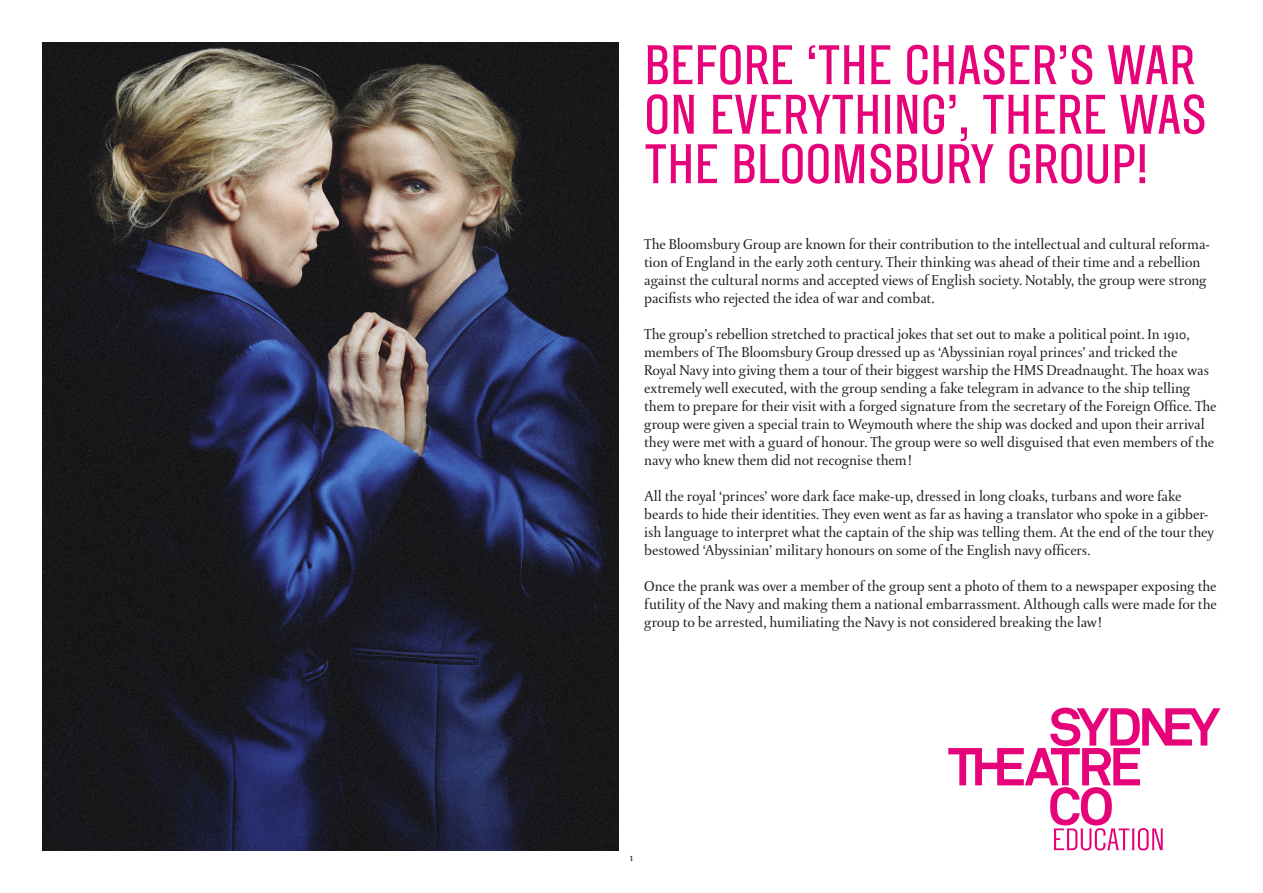
<style>
.page{position:relative;width:1263px;height:893px;background:#fff}
.page>*{position:absolute;margin:0;border:0;box-sizing:border-box;transform-origin:0 0}
.A_Header{font:500 55.5px/49.5px "STC";color:#e60278}
.A_Header-2{font:15px/18px "DTL Paradox ST";letter-spacing:-.005em;color:#231f20}
.Body{font:12px "DTL Paradox ST";color:#231f20}
</style>
<div class="page">
<img style="left:43px;top:43px;width:576px;height:807px">
<svg style="left:948px;top:708px;width:272px;height:142px"></svg>
<p class="A_Header" style="left:644px;top:39px;width:564px">BEFORE ‘THE CHASER’S WAR<br>ON EVERYTHING’, THERE WAS<br>THE BLOOMSBURY GROUP!</p>
<p class="A_Header-2" style="left:644px;top:235px;width:567px">The Bloomsbury Group are known for their contribution to the intellectual and cultural reforma&shy;tion of England in the early 20th century. Their thinking was ahead of their time and a rebellion against the cultural norms and accepted views of English society. Notably, the group were strong pacifists who rejected the idea of war and combat.</p>
<p class="A_Header-2" style="left:644px;top:325px;width:574px">The group’s rebellion stretched to practical jokes that set out to make a political point. In 1910, members of The Bloomsbury Group dressed up as ‘Abyssinian royal princes’ and tricked the<br>Royal Navy into giving them a tour of their biggest warship the HMS Dreadnaught. The hoax was extremely well executed, with the group sending a fake telegram in advance to the ship telling them to prepare for their visit with a forged signature from the secretary of the Foreign Office. The group were given a special train to Weymouth where the ship was docked and upon their arrival they were met with a guard of honour. The group were so well disguised that even members of the navy who knew them did not recognise them!</p>
<p class="A_Header-2" style="left:644px;top:487px;width:571px">All the royal ‘princes’ wore dark face make-up, dressed in long cloaks, turbans and wore fake beards to hide their identities. They even went as far as having a translator who spoke in a gibber&shy;ish language to interpret what the captain of the ship was telling them. At the end of the tour they bestowed ‘Abyssinian’ military honours on some of the English navy officers.</p>
<p class="A_Header-2" style="left:644px;top:577px;width:574px;text-align:justify">Once the prank was over a member of the group sent a photo of them to a newspaper exposing the futility of the Navy and making them a national embarrassment. Although calls were made for the group to be arrested, humiliating the Navy is not considered breaking the law!</p>
<p class="Body" style="left:629px;top:850px;width:5px">1</p>
</div>
